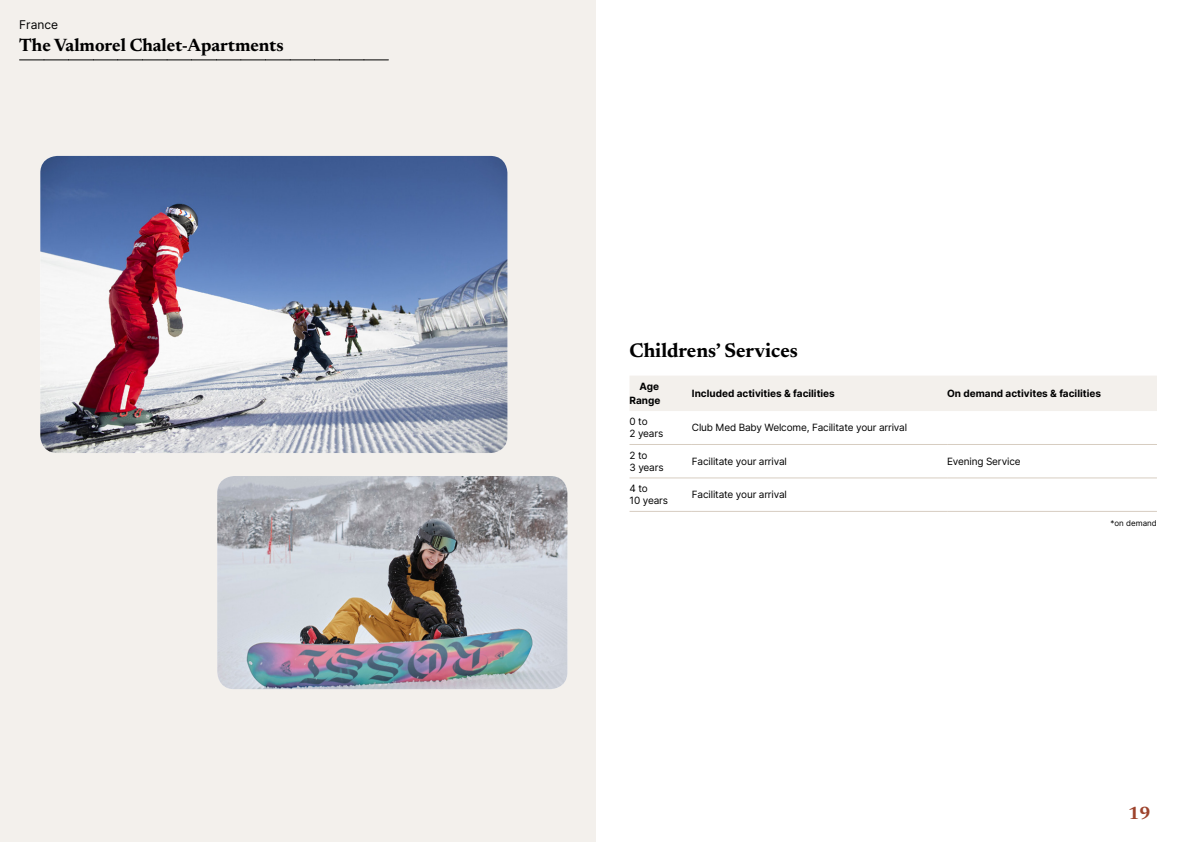
<style>
.page{position:relative;width:1191px;height:842px;background:#fff}
.page>*{position:absolute;margin:0;border:0;box-sizing:border-box;transform-origin:0 0}
.t1{font:700 20px "Newsreader 24 pt";color:#000}
.t2{font:700 18px "Newsreader 24 pt";color:#000}
.t3{font:700 18px "Newsreader 24 pt";color:#9d432c}
.t4{font:12px "Inter";color:#000}
.t5{font:10px/12px "Inter";letter-spacing:-.015em;color:#000}
.t6{font:700 10px/14px "Inter";color:#000;text-align:right}
.t7{font:8px "Inter";color:#000}
</style>
<div class="page">
<div style="left:0;top:0;width:595px;height:842px;background:#f3f0ec"></div>
<img style="left:40px;top:156px;width:467px;height:297px">
<img style="left:217px;top:476px;width:350px;height:213px">
<svg style="left:20px;top:60px;width:368px;height:1px"></svg>
<div style="left:630px;top:376px;width:527px;height:35px;background:#f3f0ec"></div>
<hr style="left:629px;top:444px;width:63px;height:1px;background:#d7cdc1">
<hr style="left:692px;top:444px;width:255px;height:1px;background:#d7cdc1">
<hr style="left:947px;top:444px;width:210px;height:1px;background:#d7cdc1">
<hr style="left:629px;top:477px;width:63px;height:1px;background:#d7cdc1">
<hr style="left:692px;top:477px;width:255px;height:1px;background:#d7cdc1">
<hr style="left:947px;top:477px;width:210px;height:1px;background:#d7cdc1">
<hr style="left:629px;top:511px;width:63px;height:1px;background:#d7cdc1">
<hr style="left:692px;top:511px;width:255px;height:1px;background:#d7cdc1">
<hr style="left:947px;top:511px;width:210px;height:1px;background:#d7cdc1">
<p class="t4" style="left:19px;top:15px;width:40px">France</p>
<h2 class="t2" style="left:19px;top:32px;width:266px">The Valmorel Chalet-Apartments</h2>
<h1 class="t1" style="left:629px;top:336px;width:170px">Childrens’ Services</h1>
<p class="t6" style="left:629px;top:379px;width:32px">Age<br>Range</p>
<p class="t6" style="left:692px;top:386px;width:144px">Included activities &amp; facilities</p>
<p class="t6" style="left:947px;top:386px;width:155px">On demand activites &amp; facilities</p>
<p class="t5" style="left:629px;top:416px;width:35px">0 to<br>2 years</p>
<p class="t5" style="left:692px;top:422px;width:217px">Club Med Baby Welcome, Facilitate your arrival</p>
<p class="t5" style="left:629px;top:449px;width:36px">2 to<br>3 years</p>
<p class="t5" style="left:692px;top:455px;width:96px">Facilitate your arrival</p>
<p class="t5" style="left:947px;top:455px;width:75px">Evening Service</p>
<p class="t5" style="left:629px;top:482px;width:40px">4 to<br>10 years</p>
<p class="t5" style="left:692px;top:488px;width:96px">Facilitate your arrival</p>
<p class="t7" style="left:1110px;top:517px;width:48px">*on demand</p>
<h2 class="t3" style="left:1128px;top:800px;width:24px">19</h2>
</div>
